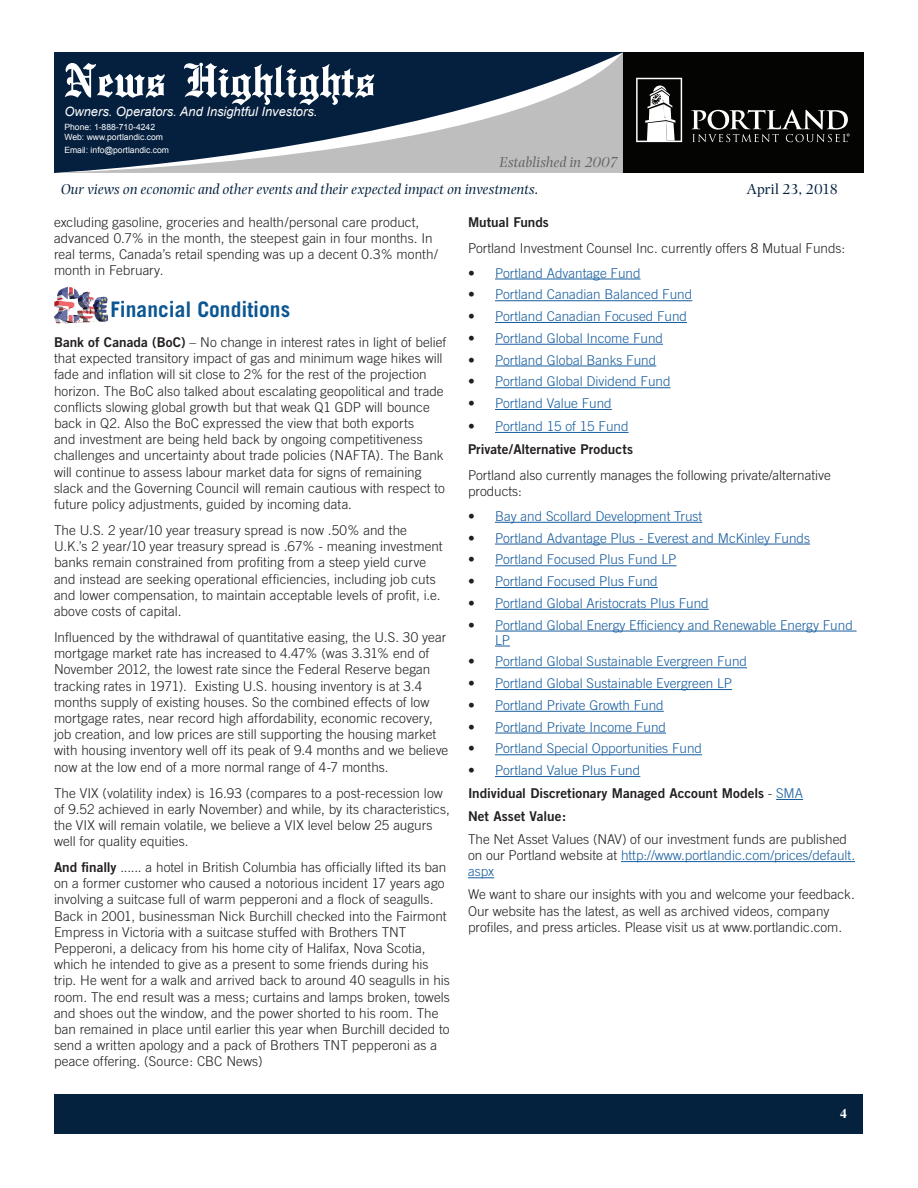
<style>
.page{position:relative;width:918px;height:1188px;background:#fff}
.page>*{position:absolute;margin:0;border:0;box-sizing:border-box;transform-origin:0 0}
.t1{font:500 51px "English Towne";color:#fff}
.t2{font:700 21.45px "Trade Gothic";color:#0b5793}
.t3{font:italic 15px "Photina";color:#04213e}
.t4{font:italic 15px "Photina";color:#636366}
.t5{font:15px "Photina";letter-spacing:-.015em;color:#04213e}
.Article_-_Body{font:300 13.5px/16.2px "Trade Gothic";color:#231f20}
.t6{font:300 13.5px/15px "Trade Gothic";color:#175d9e}
.Article_-_Body-2{font:13.5px "Trade Gothic Bold Two";color:#231f20}
.t7{font:700 13.5px "Times";color:#fff}
.t8{font:italic 12.9px "Arial";color:#fff}
.t9{font:8.55px/10.4px "Arial";color:#fff}
.s1{font-family:"Trade Gothic Bold Two";font-weight:400}
.s2{color:#231f20}
.s3{font-family:"Trade Gothic";font-weight:300}
.s4{font-family:"Trade Gothic";font-weight:300;color:#175d9e}
.s5{color:#175d9e}
</style>
<div class="page">
<div style="left:606px;top:52px;width:258px;height:121px;background:#040503"></div>
<div style="left:55px;top:1094px;width:808px;height:39px;background:#04213e"></div>
<svg style="left:54px;top:53px;width:569px;height:120px;background:#4d5d71"></svg>
<svg style="left:636px;top:78px;width:46px;height:64px"></svg>
<svg style="left:691px;top:110px;width:159px;height:32px"></svg>
<img style="left:54px;top:287px;width:54px;height:37px">
<hr style="left:495px;top:279px;width:146px;height:1px;background:#175d9e">
<hr style="left:495px;top:300px;width:197px;height:1px;background:#175d9e">
<hr style="left:495px;top:322px;width:192px;height:1px;background:#175d9e">
<hr style="left:495px;top:344px;width:168px;height:1px;background:#175d9e">
<hr style="left:495px;top:366px;width:161px;height:1px;background:#175d9e">
<hr style="left:495px;top:387px;width:176px;height:1px;background:#175d9e">
<hr style="left:495px;top:409px;width:117px;height:1px;background:#175d9e">
<hr style="left:495px;top:432px;width:134px;height:1px;background:#175d9e">
<hr style="left:495px;top:522px;width:207px;height:1px;background:#175d9e">
<hr style="left:495px;top:544px;width:315px;height:1px;background:#175d9e">
<hr style="left:495px;top:565px;width:182px;height:1px;background:#175d9e">
<hr style="left:495px;top:587px;width:163px;height:1px;background:#175d9e">
<hr style="left:495px;top:609px;width:214px;height:1px;background:#175d9e">
<hr style="left:495px;top:631px;width:362px;height:1px;background:#175d9e">
<svg style="left:495px;top:646px;width:15px;height:1px"></svg>
<hr style="left:495px;top:667px;width:252px;height:1px;background:#175d9e">
<hr style="left:495px;top:689px;width:237px;height:1px;background:#175d9e">
<hr style="left:495px;top:711px;width:169px;height:1px;background:#175d9e">
<hr style="left:495px;top:733px;width:171px;height:1px;background:#175d9e">
<hr style="left:495px;top:754px;width:207px;height:1px;background:#175d9e">
<hr style="left:495px;top:776px;width:145px;height:1px;background:#175d9e">
<svg style="left:776px;top:799px;width:27px;height:1px"></svg>
<hr style="left:621px;top:861px;width:234px;height:1px;background:#175d9e">
<svg style="left:468px;top:877px;width:26px;height:1px"></svg>
<h1 class="t1" style="left:64px;top:51px;width:312px">News Highlights</h1>
<p class="t8" style="left:64px;top:103px;width:255px">Owners. Operators. And Insightful Investors.</p>
<p class="t9" style="left:64px;top:122px;width:100px">Phone: 1-888-710-4242<br>Web: www.portlandic.com</p>
<p class="t9" style="left:64px;top:145px;width:106px">Email: info@portlandic.com</p>
<p class="t4" style="left:499px;top:153px;width:120px">Established in 2007</p>
<p class="t3" style="left:61px;top:181px;width:479px">Our views on economic and other events and their expected impact on investments.</p>
<p class="t5" style="left:747px;top:180px;width:93px">April 23, 2018</p>
<p class="Article_-_Body" style="left:54px;top:214px;width:386px">excluding gasoline, groceries and health/personal care product, advanced 0.7% in the month, the steepest gain in four months. In real terms, Canada’s retail spending was up a decent 0.3% month/ month in February.</p>
<h2 class="t2" style="left:110px;top:296px;width:181px">Financial Conditions</h2>
<p class="Article_-_Body" style="left:54px;top:334px;width:394px"><span class="s1">Bank of Canada (BoC)</span> – No change in interest rates in light of belief that expected transitory impact of gas and minimum wage hikes will fade and inflation will sit close to 2% for the rest of the projection horizon. The BoC also talked about escalating geopolitical and trade conflicts slowing global growth but that weak Q1 GDP will bounce back in Q2. Also the BoC expressed the view that both exports<br>and investment are being held back by ongoing competitiveness challenges and uncertainty about trade policies (NAFTA). The Bank will continue to assess labour market data for signs of remaining slack and the Governing Council will remain cautious with respect to future policy adjustments, guided by incoming data.</p>
<p class="Article_-_Body" style="left:54px;top:522px;width:390px">The U.S. 2 year/10 year treasury spread is now .50% and the U.K.’s 2 year/10 year treasury spread is .67% - meaning investment banks remain constrained from profiting from a steep yield curve and instead are seeking operational efficiencies, including job cuts and lower compensation, to maintain acceptable levels of profit, i.e. above costs of capital.</p>
<p class="Article_-_Body" style="left:54px;top:629px;width:396px">Influenced by the withdrawal of quantitative easing, the U.S. 30 year mortgage market rate has increased to 4.47% (was 3.31% end of November 2012, the lowest rate since the Federal Reserve began tracking rates in 1971). Existing U.S. housing inventory is at 3.4 months supply of existing houses. So the combined effects of low mortgage rates, near record high affordability, economic recovery, job creation, and low prices are still supporting the housing market with housing inventory well off its peak of 9.4 months and we believe now at the low end of a more normal range of 4-7 months.</p>
<p class="Article_-_Body" style="left:54px;top:784px;width:398px">The VIX (volatility index) is 16.93 (compares to a post-recession low of 9.52 achieved in early November) and while, by its characteristics, the VIX will remain volatile, we believe a VIX level below 25 augurs well for quality equities.</p>
<p class="Article_-_Body" style="left:54px;top:859px;width:397px"><span class="s1">And finally</span> ...... a hotel in British Columbia has officially lifted its ban on a former customer who caused a notorious incident 17 years ago involving a suitcase full of warm pepperoni and a flock of seagulls.<br>Back in 2001, businessman Nick Burchill checked into the Fairmont Empress in Victoria with a suitcase stuffed with Brothers TNT Pepperoni, a delicacy from his home city of Halifax, Nova Scotia, which he intended to give as a present to some friends during his trip. He went for a walk and arrived back to around 40 seagulls in his room. The end result was a mess; curtains and lamps broken, towels and shoes out the window, and the power shorted to his room. The ban remained in place until earlier this year when Burchill decided to send a written apology and a pack of Brothers TNT pepperoni as a peace offering. (Source: CBC News)</p>
<p class="Article_-_Body-2" style="left:468px;top:214px;width:82px">Mutual Funds</p>
<p class="Article_-_Body" style="left:468px;top:240px;width:379px">Portland Investment Counsel Inc. currently offers 8 Mutual Funds:</p>
<p class="t6" style="left:468px;top:265px;width:174px"><span class="s2">•</span> Portland Advantage Fund</p>
<p class="t6" style="left:468px;top:287px;width:226px"><span class="s2">•</span> Portland Canadian Balanced Fund</p>
<p class="t6" style="left:468px;top:309px;width:221px"><span class="s2">•</span> Portland Canadian Focused Fund</p>
<p class="t6" style="left:468px;top:330px;width:197px"><span class="s2">•</span> Portland Global Income Fund</p>
<p class="t6" style="left:468px;top:352px;width:190px"><span class="s2">•</span> Portland Global Banks Fund</p>
<p class="t6" style="left:468px;top:374px;width:204px"><span class="s2">•</span> Portland Global Dividend Fund</p>
<p class="t6" style="left:468px;top:396px;width:145px"><span class="s2">•</span> Portland Value Fund</p>
<p class="t6" style="left:468px;top:419px;width:162px"><span class="s2">•</span> Portland 15 of 15 Fund</p>
<p class="Article_-_Body-2" style="left:468px;top:441px;width:167px">Private/Alternative Products</p>
<p class="Article_-_Body" style="left:468px;top:467px;width:365px">Portland also currently manages the following private/alternative products:</p>
<p class="t6" style="left:468px;top:508px;width:236px"><span class="s2">•</span> Bay and Scollard Development Trust</p>
<p class="t6" style="left:468px;top:530px;width:344px"><span class="s2">•</span> Portland Advantage Plus - Everest and McKinley Funds</p>
<p class="t6" style="left:468px;top:552px;width:210px"><span class="s2">•</span> Portland Focused Plus Fund LP</p>
<p class="t6" style="left:468px;top:574px;width:191px"><span class="s2">•</span> Portland Focused Plus Fund</p>
<p class="t6" style="left:468px;top:595px;width:242px"><span class="s2">•</span> Portland Global Aristocrats Plus Fund</p>
<p class="t6" style="left:495px;top:617px;width:359px;text-indent:-27px"><span class="s2">•</span> Portland Global Energy Efficiency and Renewable Energy Fund<br>LP</p>
<p class="t6" style="left:468px;top:654px;width:281px"><span class="s2">•</span> Portland Global Sustainable Evergreen Fund</p>
<p class="t6" style="left:468px;top:676px;width:266px"><span class="s2">•</span> Portland Global Sustainable Evergreen LP</p>
<p class="t6" style="left:468px;top:697px;width:197px"><span class="s2">•</span> Portland Private Growth Fund</p>
<p class="t6" style="left:468px;top:719px;width:200px"><span class="s2">•</span> Portland Private Income Fund</p>
<p class="t6" style="left:468px;top:741px;width:236px"><span class="s2">•</span> Portland Special Opportunities Fund</p>
<p class="t6" style="left:468px;top:763px;width:174px"><span class="s2">•</span> Portland Value Plus Fund</p>
<p class="Article_-_Body-2" style="left:468px;top:785px;width:337px">Individual Discretionary Managed Account Models <span class="s3">-</span> <span class="s4">SMA</span></p>
<p class="Article_-_Body-2" style="left:468px;top:808px;width:100px">Net Asset Value:</p>
<p class="Article_-_Body" style="left:468px;top:831px;width:389px">The Net Asset Values (NAV) of our investment funds are published on our Portland website at <span class="s5">http://www.portlandic.com/prices/default. aspx</span></p>
<p class="Article_-_Body" style="left:468px;top:886px;width:388px">We want to share our insights with you and welcome your feedback.<br>Our website has the latest, as well as archived videos, company profiles, and press articles. Please visit us at www.portlandic.com.</p>
<p class="t7" style="left:840px;top:1100px;width:8px">4</p>
</div>
